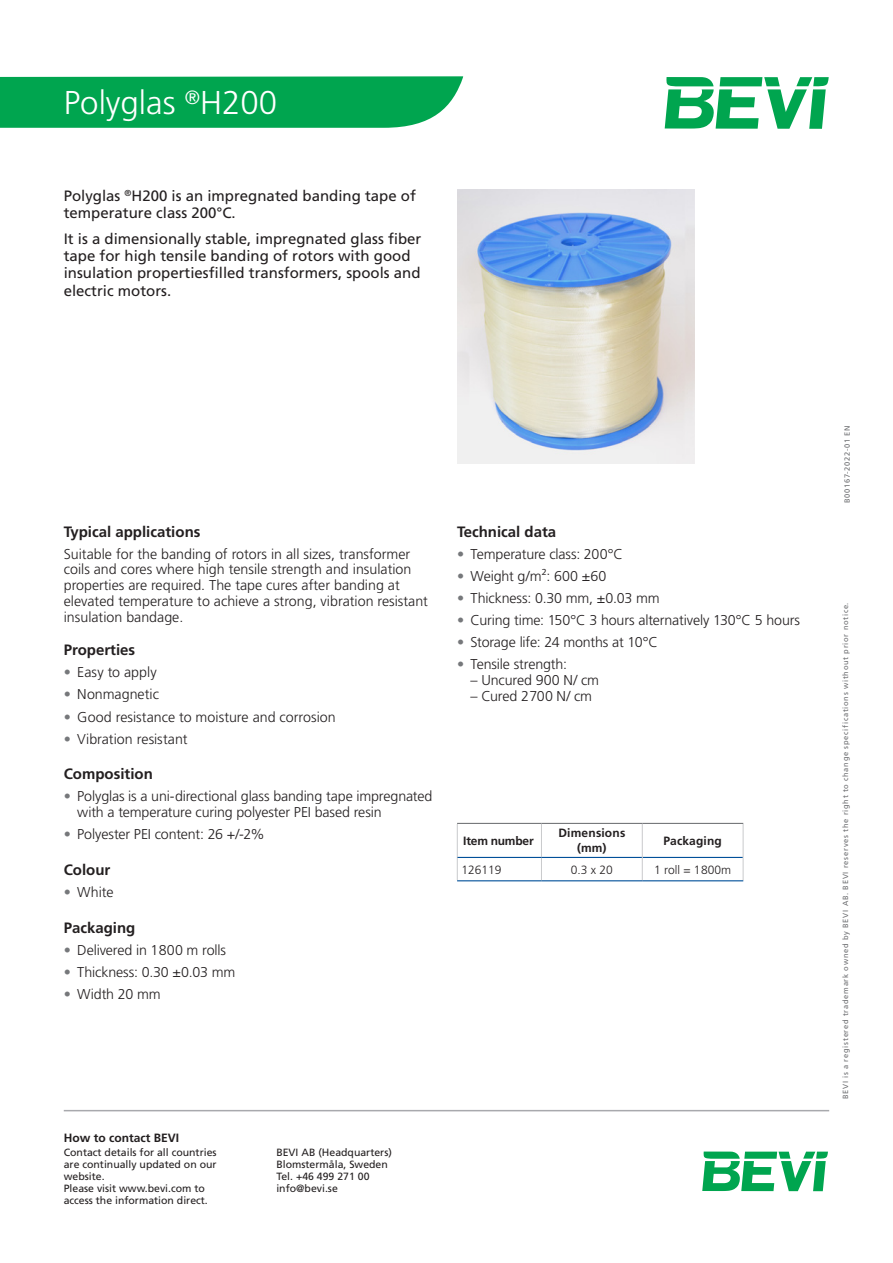
<style>
.page{position:relative;width:893px;height:1263px;background:#fff}
.page>*{position:absolute;margin:0;border:0;box-sizing:border-box;transform-origin:0 0}
.G2_Heading_1_vit_SV{font:300 33px "Frutiger LT Pro";color:#fff}
.G2_Ingress_EN{font:15px/17.2px "Frutiger LT Pro";color:#231f20}
.G2_Heading_3_svart_E{font:700 15px "Frutiger LT Pro";color:#231f20}
.G2_Bodytext_EN{font:300 14.25px/15.8px "Frutiger LT Pro";color:#231f20}
.G2_Tabellheading_sva{font:700 12px/15px "Frutiger LT Pro";letter-spacing:.01em;color:#231f20;text-align:center}
.G2_Tabelltext_7_2_vä{font:300 12px "Frutiger LT Pro";color:#231f20}
.G2_Adress_heading{font:700 12px "Frutiger LT Pro";color:#231f20}
.G2_Tabellheading_sva-2{font:700 12px "Frutiger LT Pro";letter-spacing:-.015em;color:#231f20}
.G2_Adress_body_text{font:10.5px/12px "Frutiger LT Pro";color:#231f20}
.G2_mini-text_side{font:7.5px "Frutiger LT Pro";letter-spacing:.095em;color:#6c6d70}
.s1{color:#76787b}
</style>
<div class="page">
<img style="left:457px;top:190px;width:237px;height:273px">
<svg style="left:702px;top:1151px;width:126px;height:40px"></svg>
<hr style="left:64px;top:1110px;width:765px;height:1px;background:#a8a9ad">
<svg style="left:0;top:76px;width:463px;height:52px;background:#0da958"></svg>
<svg style="left:665px;top:77px;width:164px;height:52px"></svg>
<hr style="left:541px;top:824px;width:1px;height:33px;background:#c9cacc">
<hr style="left:642px;top:824px;width:1px;height:33px;background:#c9cacc">
<hr style="left:743px;top:824px;width:1px;height:33px;background:#c9cacc">
<svg style="left:457px;top:857px;width:287px;height:24px"></svg>
<hr style="left:457px;top:824px;width:1px;height:33px;background:#c9cacc">
<hr style="left:457px;top:857px;width:84px;height:1px;background:#015099">
<hr style="left:457px;top:823px;width:84px;height:1px;background:#76787b">
<hr style="left:541px;top:823px;width:101px;height:1px;background:#76787b">
<hr style="left:642px;top:823px;width:101px;height:1px;background:#76787b">
<hr style="left:457px;top:880px;width:84px;height:1px;background:#015099">
<hr style="left:541px;top:880px;width:101px;height:1px;background:#015099">
<hr style="left:642px;top:880px;width:101px;height:1px;background:#015099">
<p class="G2_Heading_1_vit_SV" style="left:64px;top:84px;width:215px">Polyglas <sup>®</sup>H200</p>
<p class="G2_Ingress_EN" style="left:64px;top:187px;width:354px">Polyglas <sup>®</sup>H200 is an impregnated banding tape of temperature class 200°C.</p>
<p class="G2_Ingress_EN" style="left:64px;top:230px;width:359px">It is a dimensionally stable, impregnated glass fiber tape for high tensile banding of rotors with good insulation propertiesfilled transformers, spools and electric motors.</p>
<p class="G2_Heading_3_svart_E" style="left:64px;top:522px;width:138px">Typical applications</p>
<p class="G2_Bodytext_EN" style="left:64px;top:546px;width:366px">Suitable for the banding of rotors in all sizes, transformer coils and cores where high tensile strength and insulation properties are required. The tape cures after banding at elevated temperature to achieve a strong, vibration resistant insulation bandage.</p>
<p class="G2_Heading_3_svart_E" style="left:64px;top:641px;width:73px">Properties</p>
<p class="G2_Bodytext_EN" style="left:64px;top:665px;width:95px"><span class="s1">•</span> Easy to apply</p>
<p class="G2_Bodytext_EN" style="left:64px;top:687px;width:97px"><span class="s1">•</span> Nonmagnetic</p>
<p class="G2_Bodytext_EN" style="left:64px;top:709px;width:274px"><span class="s1">•</span> Good resistance to moisture and corrosion</p>
<p class="G2_Bodytext_EN" style="left:64px;top:731px;width:125px"><span class="s1">•</span> Vibration resistant</p>
<p class="G2_Heading_3_svart_E" style="left:64px;top:765px;width:91px">Composition</p>
<p class="G2_Bodytext_EN" style="left:77px;top:789px;width:357px;text-indent:-14px"><span class="s1">•</span> Polyglas is a uni-directional glass banding tape impregnated with a temperature curing polyester PEI based resin</p>
<p class="G2_Bodytext_EN" style="left:64px;top:827px;width:203px"><span class="s1">•</span> Polyester PEI content: 26 +/-2%</p>
<p class="G2_Heading_3_svart_E" style="left:64px;top:861px;width:48px">Colour</p>
<p class="G2_Bodytext_EN" style="left:64px;top:884px;width:51px"><span class="s1">•</span> White</p>
<p class="G2_Heading_3_svart_E" style="left:64px;top:919px;width:73px">Packaging</p>
<p class="G2_Bodytext_EN" style="left:64px;top:942px;width:164px"><span class="s1">•</span> Delivered in 1800 m rolls</p>
<p class="G2_Bodytext_EN" style="left:64px;top:964px;width:173px"><span class="s1">•</span> Thickness: 0.30 ±0.03 mm</p>
<p class="G2_Bodytext_EN" style="left:64px;top:986px;width:98px"><span class="s1">•</span> Width 20 mm</p>
<p class="G2_Heading_3_svart_E" style="left:457px;top:522px;width:101px">Technical data</p>
<p class="G2_Bodytext_EN" style="left:457px;top:546px;width:167px"><span class="s1">•</span> Temperature class: 200°C</p>
<p class="G2_Bodytext_EN" style="left:457px;top:568px;width:151px"><span class="s1">•</span> Weight g/m²: 600 ±60</p>
<p class="G2_Bodytext_EN" style="left:457px;top:590px;width:204px"><span class="s1">•</span> Thickness: 0.30 mm, ±0.03 mm</p>
<p class="G2_Bodytext_EN" style="left:457px;top:612px;width:344px"><span class="s1">•</span> Curing time: 150°C 3 hours alternatively 130°C 5 hours</p>
<p class="G2_Bodytext_EN" style="left:457px;top:634px;width:202px"><span class="s1">•</span> Storage life: 24 months at 10°C</p>
<p class="G2_Bodytext_EN" style="left:457px;top:657px;width:111px"><span class="s1">•</span> Tensile strength:</p>
<p class="G2_Bodytext_EN" style="left:471px;top:672px;width:130px">– Uncured 900 N/ cm</p>
<p class="G2_Bodytext_EN" style="left:471px;top:688px;width:123px">– Cured 2700 N/ cm</p>
<p class="G2_Tabellheading_sva-2" style="left:463px;top:834px;width:72px">Item number</p>
<p class="G2_Tabellheading_sva" style="left:558px;top:826px;width:68px">Dimensions (mm)</p>
<p class="G2_Tabellheading_sva" style="left:663px;top:833px;width:60px">Packaging</p>
<p class="G2_Tabelltext_7_2_vä" style="left:462px;top:862px;width:42px">126119</p>
<p class="G2_Tabelltext_7_2_vä" style="left:571px;top:862px;width:44px">0.3 x 20</p>
<p class="G2_Tabelltext_7_2_vä" style="left:654px;top:863px;width:78px">1 roll = 1800m</p>
<p class="G2_Adress_heading" style="left:64px;top:1130px;width:117px">How to contact BEVI</p>
<p class="G2_Adress_body_text" style="left:64px;top:1146px;width:154px">Contact details for all countries</p>
<p class="G2_Adress_body_text" style="left:64px;top:1158px;width:154px">are continually updated on our website.</p>
<p class="G2_Adress_body_text" style="left:64px;top:1182px;width:143px">Please visit www.bevi.com to</p>
<p class="G2_Adress_body_text" style="left:64px;top:1194px;width:146px">access the information direct.</p>
<p class="G2_Adress_body_text" style="left:276px;top:1146px;width:117px">BEVI AB (Headquarters)<br>Blomstermåla, Sweden</p>
<p class="G2_Adress_body_text" style="left:276px;top:1170px;width:95px">Tel. +46 499 271 00 info@bevi.se</p>
<p class="G2_mini-text_side" style="left:843px;top:503px;width:79px;rotate:-90deg">B00167-2022-01 EN</p>
<p class="G2_mini-text_side" style="left:841px;top:1099px;width:498px;rotate:-90deg">BEVI is a registered trademark owned by BEVI AB. BEVI reserves the right to change specifications without prior notice.</p>
</div>
